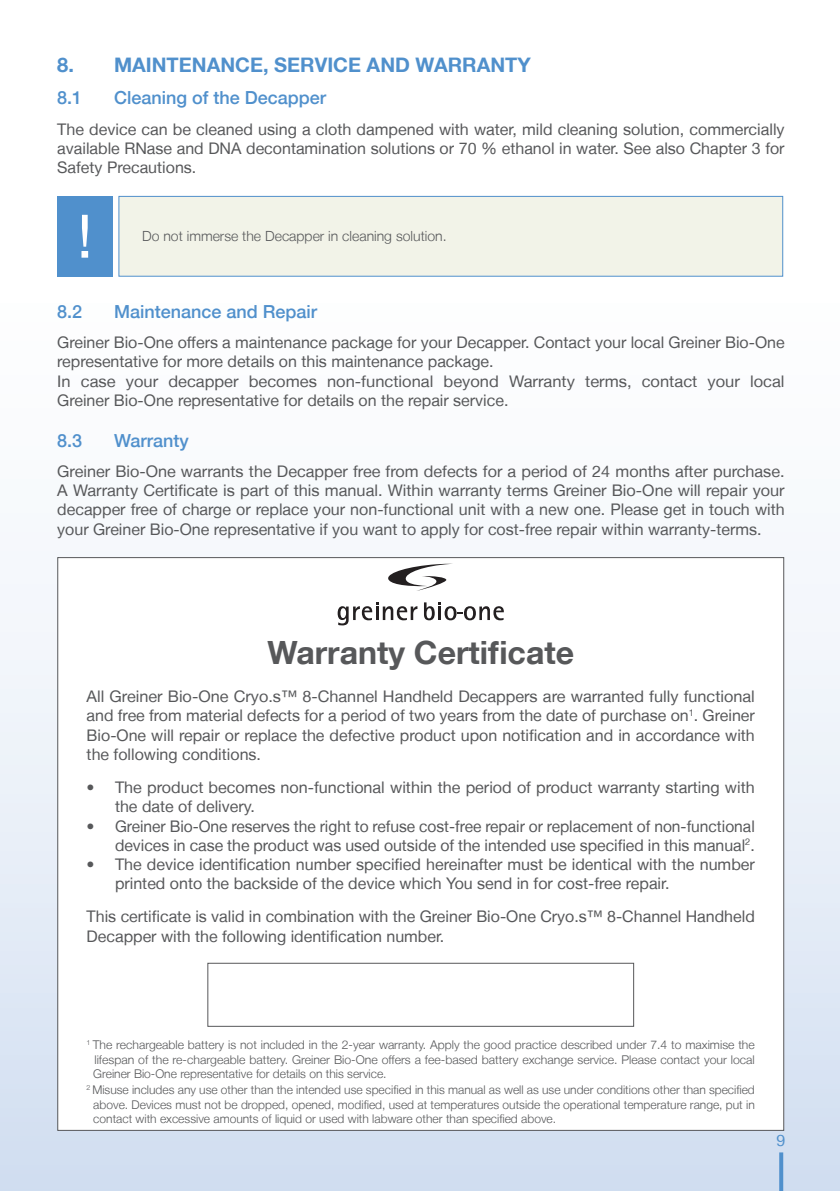
<style>
.page{position:relative;width:840px;height:1191px;background:#fff}
.page>*{position:absolute;margin:0;border:0;box-sizing:border-box;transform-origin:0 0}
.t1{font:60px "Helvetica Neue LT";color:#fff}
.t2{font:700 32px "Helvetica Neue LT";color:#57585a}
.t3{font:700 20px "Helvetica Neue LT";color:#5090cc}
.t4{font:500 18px "Helvetica Neue LT";color:#5090cc}
.t5{font:16px/19.2px "Helvetica Neue LT";color:#57585a}
.t6{font:500 16px "Helvetica Neue LT";color:#5090cc}
.t7{font:300 14px "Helvetica Neue LT";color:#57585a}
.t8{font:300 12px/14.4px "Helvetica Neue LT";color:#57585a;text-align:justify}
</style>
<div class="page">
<div style="left:0;top:0;width:839px;height:1191px;background:linear-gradient(to bottom,#fff,#d7e2f1)"></div>
<svg style="left:778px;top:1152px;width:4px;height:39px"></svg>
<div style="left:57px;top:196px;width:55px;height:81px;background:#5090cc"></div>
<div style="left:119px;top:196px;width:663px;height:80px;background:#f2f3e8"></div>
<div style="left:118px;top:196px;width:664px;height:81px;border:1px solid #5090cc"></div>
<div style="left:58px;top:557px;width:725px;height:573px;background:#fff"></div>
<svg style="left:388px;top:564px;width:61px;height:27px"></svg>
<svg style="left:337px;top:602px;width:80px;height:23px"></svg>
<svg style="left:424px;top:602px;width:79px;height:18px"></svg>
<div style="left:207px;top:962px;width:426px;height:64px;border:1px solid #57585a"></div>
<p class="t3" style="left:57px;top:52px;width:110px">8. MAINTENANCE</p>
<p class="t3" style="left:263px;top:52px;width:229px">, SERVICE AN D WARRANTY</p>
<p class="t4" style="left:57px;top:87px;width:27px">8.1</p>
<p class="t4" style="left:114px;top:87px;width:214px">Cleaning of the Decapper</p>
<p class="t5" style="left:57px;top:119px;width:728px;text-align:justify">The device can be cleaned using a cloth dampened with water, mild cleaning solution, commercially available RNase and DNA decontamination solutions or 70 % ethanol in water. See also Chapter 3 for Safety Precautions.</p>
<h1 class="t1" style="left:77px;top:200px;width:17px">!</h1>
<p class="t7" style="left:142px;top:228px;width:306px">Do not immerse the Decapper in cleaning solution.</p>
<p class="t4" style="left:57px;top:300px;width:27px">8.2</p>
<p class="t4" style="left:114px;top:300px;width:205px">Maintenance and Repair</p>
<p class="t5" style="left:57px;top:332px;width:728px">Greiner Bio-One offers a maintenance package for your Decapper. Contact your local Greiner Bio-One representative for more details on this maintenance package.<br>In case your decapper becomes non-functional beyond Warranty terms, contact your local Greiner Bio-One representative for details on the repair service.</p>
<p class="t4" style="left:57px;top:429px;width:27px">8.3</p>
<p class="t4" style="left:114px;top:429px;width:76px">Warranty</p>
<p class="t5" style="left:57px;top:461px;width:728px;text-align:justify">Greiner Bio-One warrants the Decapper free from defects for a period of 24 months after purchase.<br>A Warranty Certificate is part of this manual. Within warranty terms Greiner Bio-One will repair your decapper free of charge or replace your non-functional unit with a new one. Please get in touch with your Greiner Bio-One representative if you want to apply for cost-free repair within warranty-terms.</p>
<h2 class="t2" style="left:267px;top:632px;width:308px">WARRANTY CERTIFICATE</h2>
<p class="t5" style="left:87px;top:687px;width:669px;text-align:justify">All Greiner Bio-One Cryo.s™ 8-Channel Handheld Decappers are warranted fully functional and free from material defects for a period of two years from the date of purchase on<sup>1</sup>. Greiner Bio-One will repair or replace the defective product upon notification and in accordance with the following conditions.</p>
<p class="t5" style="left:115px;top:777px;width:641px;text-indent:-28px">• The product becomes non-functional within the period of product warranty starting with the date of delivery.</p>
<p class="t5" style="left:87px;top:816px;width:669px;text-align:right">• Greiner Bio-One reserves the right to refuse cost-free repair or replacement of non-functional devices in case the product was used outside of the intended use specified in this manual<sup>2</sup>.</p>
<p class="t5" style="left:115px;top:854px;width:641px;text-indent:-28px">• The device identification number specified hereinafter must be identical with the number printed onto the backside of the device which You send in for cost-free repair.</p>
<p class="t5" style="left:87px;top:907px;width:669px">This certificate is valid in combination with the Greiner Bio-One Cryo.s™ 8-Channel Handheld<br>Decapper with the following identification number.</p>
<p class="t8" style="left:93px;top:1037px;width:662px;text-indent:-7px"><sup>1</sup> The rechargeable battery is not included in the 2-year warranty. Apply the good practice described under 7.4 to maximise the lifespan of the re-chargeable battery. Greiner Bio-One offers a fee-based battery exchange service. Please contact your local Greiner Bio-One representative for details on this service.</p>
<p class="t8" style="left:93px;top:1082px;width:662px;text-indent:-7px"><sup>2</sup> Misuse includes any use other than the intended use specified in this manual as well as use under conditions other than specified above. Devices must not be dropped, opened, modified, used at temperatures outside the operational temperature range, put in contact with excessive amounts of liquid or used with labware other than specified above.</p>
<p class="t6" style="left:775px;top:1130px;width:10px">9</p>
</div>
